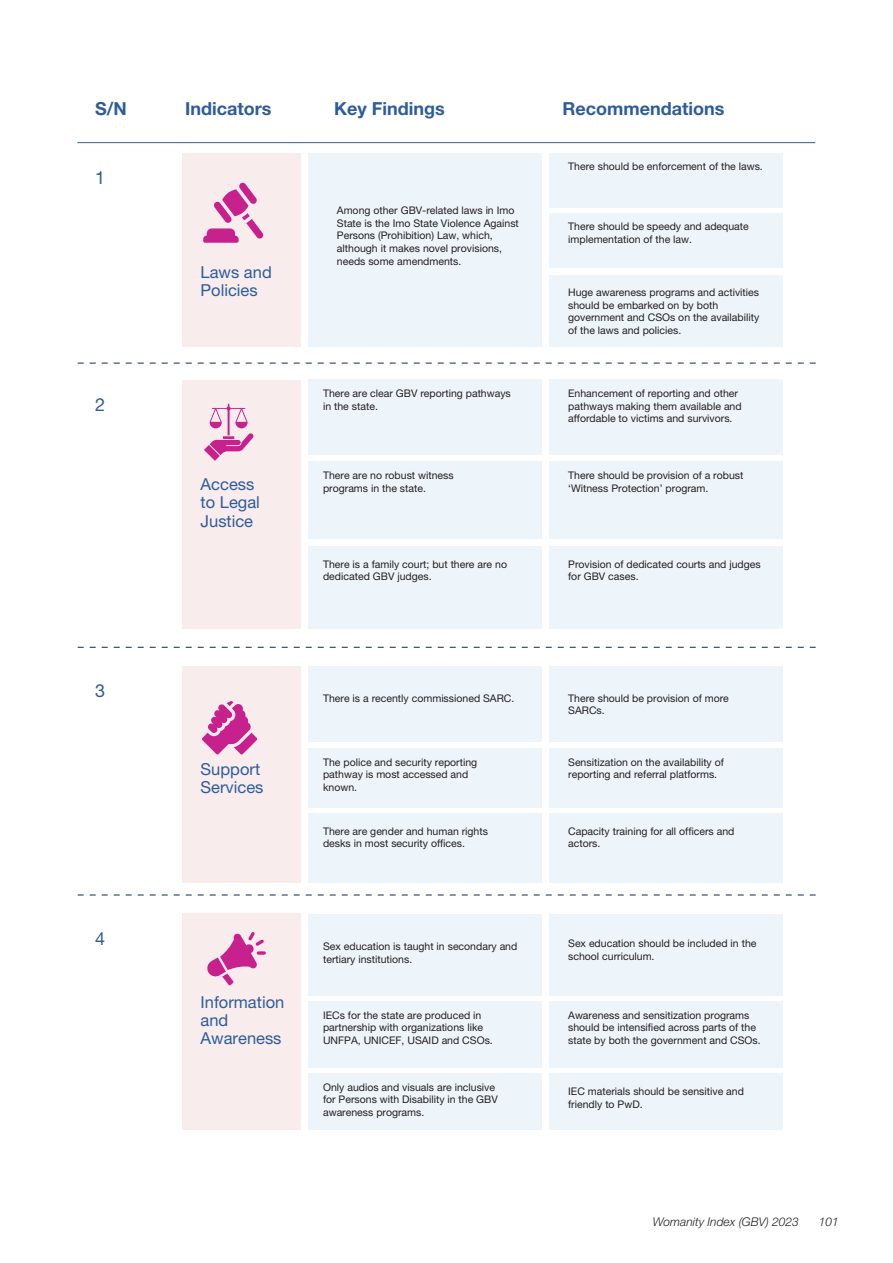
<style>
.page{position:relative;width:893px;height:1263px;background:#fff}
.page>*{position:absolute;margin:0;border:0;box-sizing:border-box;transform-origin:0 0}
.t1{font:700 18px "Helvetica Neue LT Pro";color:#2e5c9b}
.t2{font:18px "Helvetica Neue LT Pro";color:#2e5c9b}
.t3{font:16.5px/18.3px "Helvetica Neue LT Pro";color:#2e5c9b}
.t4{font:italic 300 12px "Helvetica Neue LT Pro";color:#231f20}
.t5{font:10.5px/12.6px "Helvetica Neue LT Pro";color:#231f20}
</style>
<div class="page">
<div style="left:182px;top:153px;width:118px;height:193px;background:#f8eced"></div>
<div style="left:308px;top:153px;width:233px;height:193px;background:#eef5fa"></div>
<div style="left:549px;top:153px;width:233px;height:55px;background:#eef5fa"></div>
<div style="left:549px;top:213px;width:233px;height:54px;background:#eef5fa"></div>
<div style="left:549px;top:275px;width:233px;height:71px;background:#eef5fa"></div>
<hr style="left:77px;top:142px;width:738px;height:1px;background:#2e5c9b">
<svg style="left:78px;top:363px;width:738px;height:1px"></svg>
<svg style="left:78px;top:647px;width:738px;height:1px"></svg>
<div style="left:182px;top:380px;width:118px;height:248px;background:#f8eced"></div>
<div style="left:308px;top:380px;width:233px;height:75px;background:#eef5fa"></div>
<div style="left:549px;top:380px;width:233px;height:75px;background:#eef5fa"></div>
<div style="left:549px;top:461px;width:233px;height:77px;background:#eef5fa"></div>
<div style="left:549px;top:546px;width:233px;height:82px;background:#eef5fa"></div>
<div style="left:308px;top:461px;width:233px;height:77px;background:#eef5fa"></div>
<div style="left:308px;top:546px;width:233px;height:82px;background:#eef5fa"></div>
<div style="left:182px;top:666px;width:118px;height:216px;background:#f8eced"></div>
<div style="left:308px;top:666px;width:233px;height:75px;background:#eef5fa"></div>
<div style="left:549px;top:666px;width:233px;height:75px;background:#eef5fa"></div>
<div style="left:549px;top:748px;width:233px;height:59px;background:#eef5fa"></div>
<div style="left:549px;top:813px;width:233px;height:69px;background:#eef5fa"></div>
<div style="left:308px;top:748px;width:233px;height:59px;background:#eef5fa"></div>
<div style="left:308px;top:813px;width:233px;height:69px;background:#eef5fa"></div>
<svg style="left:78px;top:895px;width:738px;height:1px"></svg>
<div style="left:182px;top:914px;width:118px;height:216px;background:#f8eced"></div>
<div style="left:308px;top:914px;width:233px;height:82px;background:#eef5fa"></div>
<div style="left:549px;top:914px;width:233px;height:82px;background:#eef5fa"></div>
<div style="left:549px;top:1001px;width:233px;height:66px;background:#eef5fa"></div>
<div style="left:549px;top:1074px;width:233px;height:56px;background:#eef5fa"></div>
<div style="left:308px;top:1001px;width:233px;height:66px;background:#eef5fa"></div>
<div style="left:308px;top:1074px;width:233px;height:56px;background:#eef5fa"></div>
<svg style="left:203px;top:182px;width:61px;height:61px"></svg>
<svg style="left:204px;top:404px;width:49px;height:57px"></svg>
<svg style="left:202px;top:701px;width:55px;height:54px"></svg>
<svg style="left:207px;top:932px;width:59px;height:53px"></svg>
<p class="t1" style="left:95px;top:98px;width:33px">S/N</p>
<p class="t1" style="left:185px;top:98px;width:88px">Indicators</p>
<p class="t2" style="left:95px;top:167px;width:12px">1</p>
<p class="t2" style="left:95px;top:393px;width:12px">2</p>
<p class="t3" style="left:201px;top:263px;width:73px">Laws and<br>Policies</p>
<p class="t3" style="left:201px;top:475px;width:61px">Access to Legal<br>Justice</p>
<p class="t1" style="left:334px;top:98px;width:112px">Key Findings</p>
<p class="t1" style="left:562px;top:98px;width:163px">Recommendations</p>
<p class="t5" style="left:568px;top:160px;width:196px">There should be enforcement of the laws.</p>
<p class="t5" style="left:337px;top:204px;width:184px">Among other GBV-related laws in Imo State is the Imo State Violence Against Persons (Prohibition) Law, which, although it makes novel provisions, needs some amendments.</p>
<p class="t5" style="left:568px;top:220px;width:182px">There should be speedy and adequate implementation of the law.</p>
<p class="t5" style="left:568px;top:286px;width:193px">Huge awareness programs and activities should be embarked on by both government and CSOs on the availability of the laws and policies.</p>
<p class="t5" style="left:323px;top:387px;width:189px">There are clear GBV reporting pathways in the state.</p>
<p class="t5" style="left:568px;top:387px;width:175px">Enhancement of reporting and other pathways making them available and affordable to victims and survivors.</p>
<p class="t5" style="left:323px;top:469px;width:132px">There are no robust witness programs in the state.</p>
<p class="t5" style="left:568px;top:469px;width:177px">There should be provision of a robust ‘Witness Protection’ program.</p>
<p class="t5" style="left:323px;top:558px;width:185px">There is a family court; but there are no dedicated GBV judges.</p>
<p class="t5" style="left:568px;top:558px;width:194px">Provision of dedicated courts and judges for GBV cases.</p>
<p class="t2" style="left:95px;top:680px;width:12px">3</p>
<p class="t2" style="left:95px;top:928px;width:12px">4</p>
<p class="t3" style="left:201px;top:759px;width:64px">Support<br>Services</p>
<p class="t3" style="left:201px;top:992px;width:85px">Information and<br>Awareness</p>
<p class="t5" style="left:323px;top:691px;width:193px">There is a recently commissioned SARC.</p>
<p class="t5" style="left:323px;top:755px;width:156px">The police and security reporting pathway is most accessed and known.</p>
<p class="t5" style="left:323px;top:824px;width:166px">There are gender and human rights desks in most security offices.</p>
<p class="t5" style="left:323px;top:940px;width:196px">Sex education is taught in secondary and tertiary institutions.</p>
<p class="t5" style="left:323px;top:1008px;width:171px">IECs for the state are produced in partnership with organizations like<br>UNFPA, UNICEF, USAID and CSOs.</p>
<p class="t5" style="left:323px;top:1080px;width:176px">Only audios and visuals are inclusive for Persons with Disability in the GBV awareness programs.</p>
<p class="t5" style="left:568px;top:691px;width:162px">There should be provision of more<br>SARCs.</p>
<p class="t5" style="left:568px;top:755px;width:157px">Sensitization on the availability of reporting and referral platforms.</p>
<p class="t5" style="left:568px;top:824px;width:168px">Capacity training for all officers and actors.</p>
<p class="t5" style="left:568px;top:937px;width:190px">Sex education should be included in the school curriculum.</p>
<p class="t5" style="left:568px;top:1008px;width:194px">Awareness and sensitization programs should be intensified across parts of the state by both the government and CSOs.</p>
<p class="t5" style="left:568px;top:1085px;width:177px">IEC materials should be sensitive and friendly to PwD.</p>
<p class="t4" style="left:653px;top:1214px;width:148px">Womanity Index (GBV) 2023</p>
<p class="t4" style="left:819px;top:1214px;width:22px">101</p>
</div>
